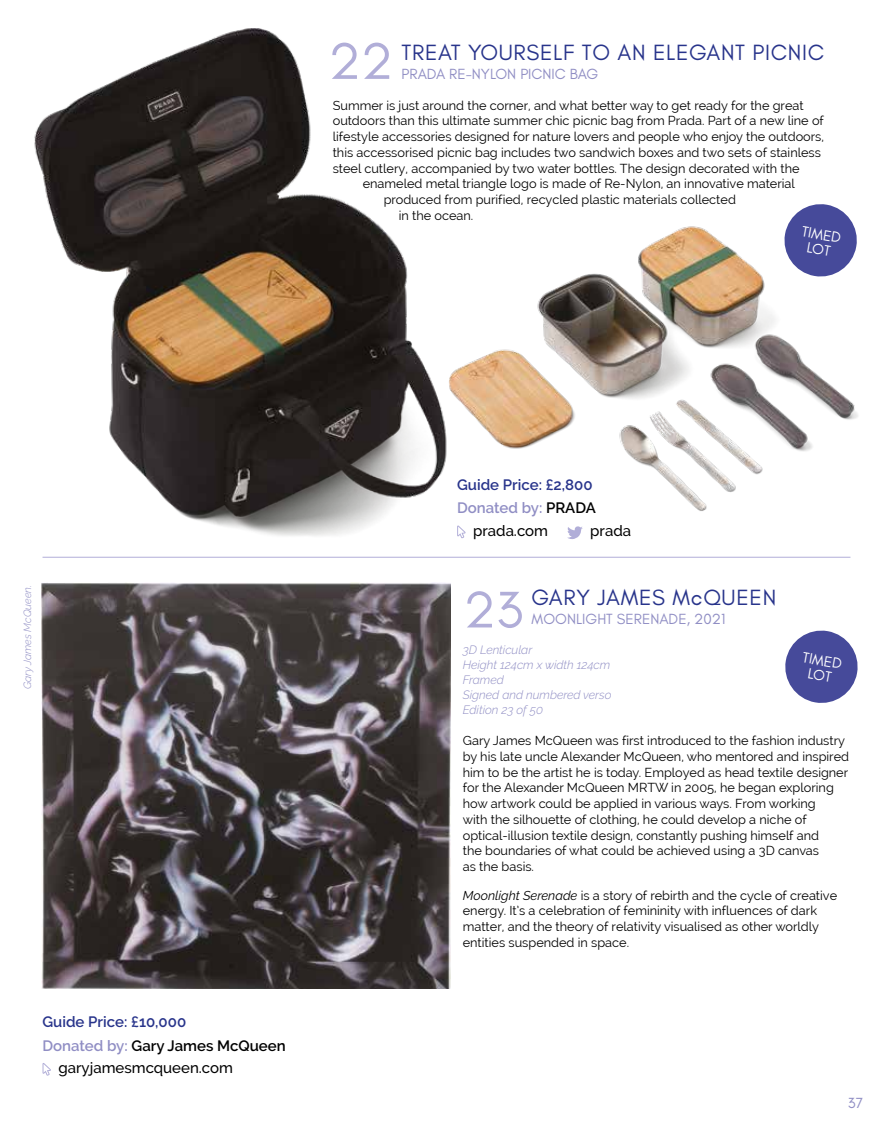
<style>
.page{position:relative;width:893px;height:1140px;background:#fff}
.page>*{position:absolute;margin:0;border:0;box-sizing:border-box;transform-origin:0 0}
.t1{font:52.5px "Glacial Indifference";color:#b1aed8}
.t2{font:22.5px "Glacial Indifference";letter-spacing:.03em;color:#28348b}
.t3{font:15px "Glacial Indifference";color:#908ec4}
.t4{font:600 15px "Raleway";color:#28348b}
.t5{font:500 15px "Raleway";color:#000}
.t6{font:600 15px "Raleway";color:#000}
.t7{font:15px/15px "Glacial Indifference";color:#fff;text-align:center}
.t8{font:600 15px "Raleway";color:#908ec4}
.t9{font:12.75px/15.8px "Raleway";color:#000}
.t10{font:italic 300 12px/15px "Raleway";color:#908ec4}
.t11{font:italic 300 10.5px "Raleway";color:#908ec4}
.s1{color:#908ec4}
.s2{color:#000}
.s3{font-style:italic}
</style>
<div class="page">
<hr style="left:43px;top:557px;width:807px;height:1px;background:#b1aed8">
<svg style="left:457px;top:525px;width:9px;height:13px"></svg>
<svg style="left:567px;top:526px;width:16px;height:13px"></svg>
<img style="left:34px;top:29px;width:416px;height:528px">
<svg style="left:802px;top:204px;width:37px;height:5px"></svg>
<img style="left:436px;top:209px;width:422px;height:313px">
<svg style="left:43px;top:1063px;width:8px;height:12px"></svg>
<img style="left:41px;top:583px;width:409px;height:405px">
<svg style="left:785px;top:630px;width:73px;height:73px"></svg>
<h1 class="t1" style="left:328px;top:32px;width:66px">22</h1>
<h2 class="t2" style="left:402px;top:39px;width:424px">TREAT YOURSELF TO AN ELEGANT PICNIC</h2>
<p class="t3" style="left:402px;top:65px;width:198px">PRADA RE-NYLON PICNIC BAG</p>
<p class="t9" style="left:333px;top:97px;width:472px">Summer is just around the corner, and what better way to get ready for the great</p>
<p class="t9" style="left:333px;top:113px;width:493px">outdoors than this ultimate summer chic picnic bag from Prada. Part of a new line of</p>
<p class="t9" style="left:333px;top:129px;width:493px">lifestyle accessories designed for nature lovers and people who enjoy the outdoors,</p>
<p class="t9" style="left:333px;top:144px;width:490px">this accessorised picnic bag includes two sandwich boxes and two sets of stainless</p>
<p class="t9" style="left:333px;top:160px;width:468px">steel cutlery, accompanied by two water bottles. The design decorated with the</p>
<p class="t9" style="left:363px;top:176px;width:434px">enameled metal triangle logo is made of Re-Nylon, an innovative material</p>
<p class="t9" style="left:384px;top:192px;width:354px">produced from purified, recycled plastic materials collected</p>
<p class="t9" style="left:399px;top:207px;width:76px">in the ocean.</p>
<p class="t7" style="left:803px;top:224px;width:41px;rotate:10deg">TIMED<br>LOT</p>
<p class="t11" style="left:21px;top:689px;width:105px;rotate:-90deg">Gary James McQueen.</p>
<p class="t4" style="left:43px;top:1013px;width:145px">Guide Price: £10,000</p>
<p class="t6" style="left:43px;top:1037px;width:245px"><span class="s1">Donated by:</span> Gary James McQueen</p>
<p class="t5" style="left:59px;top:1059px;width:176px">garyjamesmcqueen.com</p>
<p class="t4" style="left:457px;top:476px;width:137px">Guide Price: £2,800</p>
<p class="t8" style="left:457px;top:499px;width:140px">Donated by: <span class="s2">PRADA</span></p>
<p class="t5" style="left:473px;top:522px;width:76px">prada.com</p>
<p class="t5" style="left:590px;top:522px;width:42px">prada</p>
<h2 class="t2" style="left:532px;top:585px;width:246px">GARY JAMES McQUEEN</h2>
<p class="t3" style="left:532px;top:611px;width:195px">MOONLIGHT SERENADE, 2021</p>
<p class="t10" style="left:463px;top:642px;width:150px">3D Lenticular<br>Height 124cm x width 124cm<br>Framed<br>Signed and numbered verso<br>Edition 23 of 50</p>
<p class="t9" style="left:463px;top:732px;width:388px">Gary James McQueen was first introduced to the fashion industry by his late uncle Alexander McQueen, who mentored and inspired him to be the artist he is today. Employed as head textile designer for the Alexander McQueen MRTW in 2005, he began exploring how artwork could be applied in various ways. From working<br>with the silhouette of clothing, he could develop a niche of optical-illusion textile design, constantly pushing himself and<br>the boundaries of what could be achieved using a 3D canvas<br>as the basis.</p>
<p class="t9" style="left:463px;top:887px;width:376px"><span class="s3">Moonlight Serenade</span> is a story of rebirth and the cycle of creative energy. It’s a celebration of femininity with influences of dark matter, and the theory of relativity visualised as other worldly entities suspended in space.</p>
<h1 class="t1" style="left:463px;top:580px;width:61px">23</h1>
<p class="t7" style="left:804px;top:650px;width:41px;rotate:10deg">TIMED<br>LOT</p>
<p class="t3" style="left:848px;top:1095px;width:17px">37</p>
</div>
